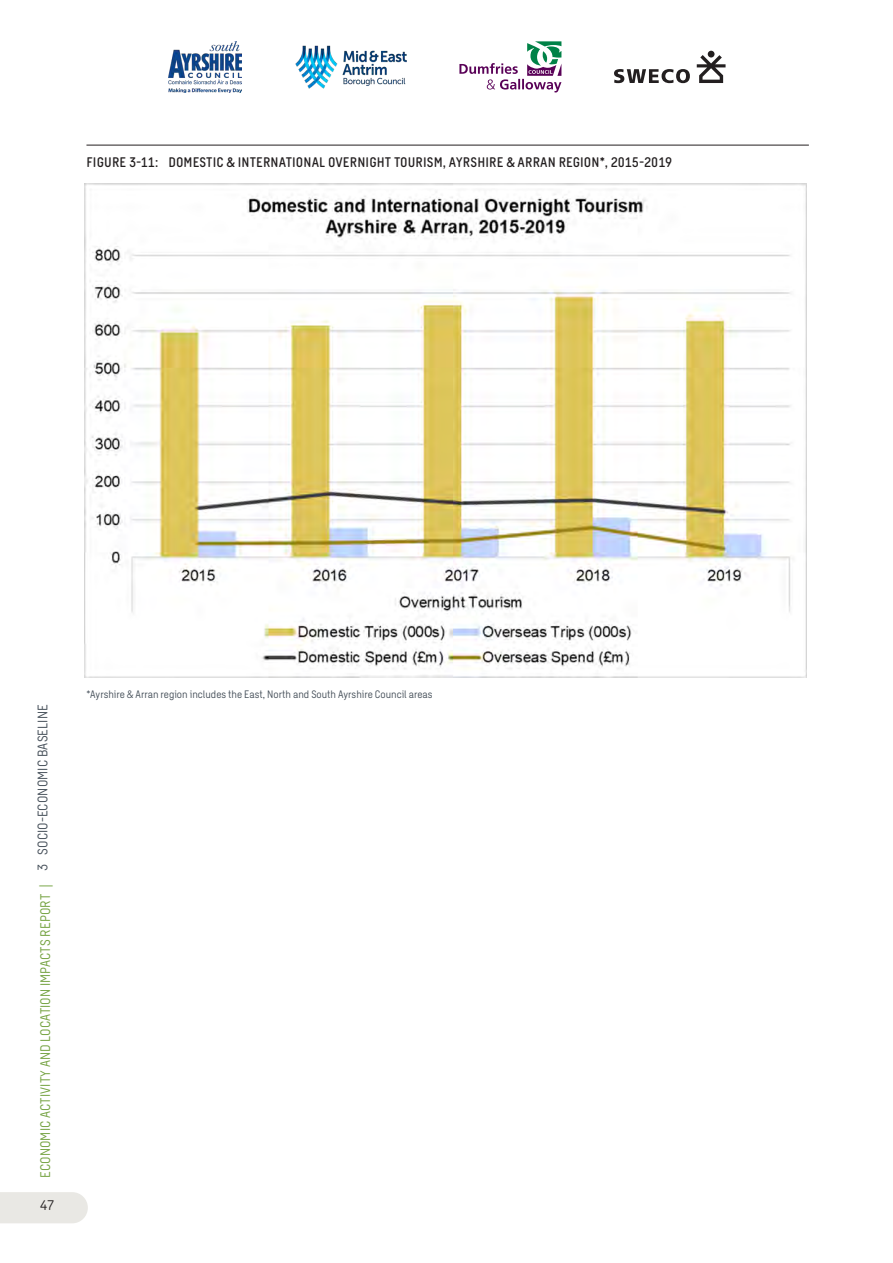
<style>
.page{position:relative;width:893px;height:1263px;background:#fff}
.page>*{position:absolute;margin:0;border:0;box-sizing:border-box;transform-origin:0 0}
.t1{font:500 13.5px "Sweco Sans";letter-spacing:.01em;color:#231f20}
.t2{font:13.5px "Sweco Sans";letter-spacing:.01em;color:#72a13e}
.t3{font:13.5px "Sweco Sans";color:#231f20}
.t4{font:10.5px "Sweco Sans";color:#434d57}
</style>
<div class="page">
<div style="left:0;top:1192px;width:88px;height:31px;background:#e9e8e4"></div>
<img style="left:168px;top:41px;width:73px;height:51px">
<img style="left:295px;top:46px;width:112px;height:42px">
<svg style="left:459px;top:41px;width:102px;height:51px"></svg>
<svg style="left:697px;top:55px;width:28px;height:28px"></svg>
<div style="left:708px;top:51px;width:6px;height:7px;background:#231f20;border-radius:50%"></div>
<svg style="left:614px;top:69px;width:76px;height:14px"></svg>
<img style="left:84px;top:184px;width:722px;height:493px">
<hr style="left:86px;top:145px;width:723px;height:1px;background:#231f20">
<p class="t1" style="left:86px;top:154px;width:587px">FIGURE 3-11: DOMESTIC &amp; INTERNATIONAL OVERNIGHT TOURISM, AYRSHIRE &amp; ARRAN REGION*, 2015-2019</p>
<p class="t2" style="left:38px;top:1178px;width:473px;rotate:-90deg">ECONOMIC ACTIVITY AND LOCATION IMPACTS REPORT | <sup>3</sup> <sup>Socio-Economic</sup> <sup>Baseline</sup></p>
<p class="t3" style="left:40px;top:1198px;width:16px">47</p>
<p class="t4" style="left:86px;top:688px;width:347px">*Ayrshire &amp; Arran region includes the East, N orth and South Ayrshire Council areas</p>
</div>
